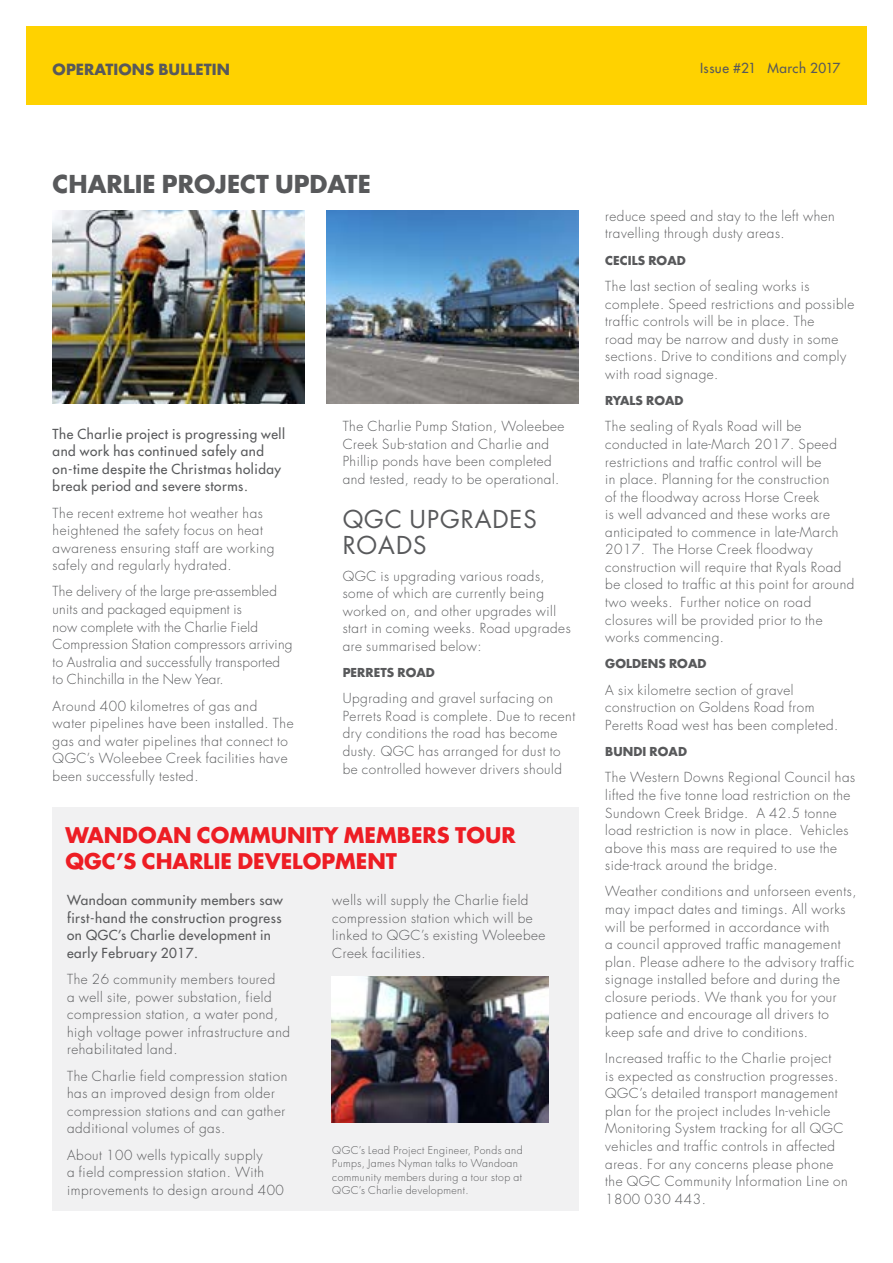
<style>
.page{position:relative;width:893px;height:1263px;background:#fff}
.page>*{position:absolute;margin:0;border:0;box-sizing:border-box;transform-origin:0 0}
.t1{font:700 24px "Futura";color:#58595b}
.t2{font:24px/26.2px "Futura";letter-spacing:.04em;color:#58595b}
.t3{font:700 21px/26.2px "Futura";color:#ed1d24}
.t4{font:700 15px "Futura";letter-spacing:.005em;color:#58595b}
.t5{font:300 13.5px/17.5px "Futura";letter-spacing:.04em;color:#58595b}
.t6{font:13.5px/17.5px "Futura";letter-spacing:.04em;color:#58595b}
.t7{font:300 13.5px/17.5px "Futura";letter-spacing:.02em;color:#58595b}
.t8{font:700 12px "Futura";letter-spacing:.005em;color:#58595b}
.t9{font:300 10.5px/13.2px "Futura";letter-spacing:.04em;color:#58595b}
</style>
<div class="page">
<img style="left:53px;top:210px;width:252px;height:193px">
<img style="left:326px;top:210px;width:253px;height:193px">
<div style="left:53px;top:807px;width:526px;height:403px;background:#f1f1f2"></div>
<img style="left:331px;top:977px;width:218px;height:146px">
<div style="left:26px;top:26px;width:841px;height:79px;background:#ffd200"></div>
<p class="t4" style="left:53px;top:59px;width:179px">OPERATIONS BULLETIN</p>
<p class="t6" style="left:700px;top:59px;width:142px">Issue #21 March 2017</p>
<h1 class="t1" style="left:53px;top:167px;width:320px">CHARLIE PROJECT UPDATE</h1>
<p class="t6" style="left:53px;top:425px;width:234px">The Charlie project is progressing well and work has continued safely and on-time despite the Christmas holiday break period and severe storms.</p>
<p class="t5" style="left:53px;top:504px;width:223px">The recent extreme hot weather has heightened the safety focus on heat awareness ensuring staff are working safely and regularly hydrated.</p>
<p class="t7" style="left:53px;top:583px;width:241px">The delivery of the large pre-assembled units and packaged equipment is<br>now complete with the Charlie Field Compression Station compressors arriving to Australia and successfully transported to Chinchilla in the New Year.</p>
<p class="t5" style="left:53px;top:697px;width:242px">Around 400 kilometres of gas and water pipelines have been installed. The gas and water pipelines that connect to QGC’s Woleebee Creek facilities have been successfully tested.</p>
<p class="t5" style="left:343px;top:418px;width:223px">The Charlie Pump Station, Woleebee Creek Sub-station and Charlie and Phillip ponds have been completed and tested, ready to be operational.</p>
<h1 class="t2" style="left:343px;top:506px;width:196px">QGC UPGRADES<br>ROADS</h1>
<p class="t5" style="left:343px;top:567px;width:230px">QGC is upgrading various roads, some of which are currently being worked on, and other upgrades will start in coming weeks. Road upgrades are summarised below:</p>
<p class="t8" style="left:343px;top:664px;width:94px">PERRETS ROAD</p>
<p class="t5" style="left:343px;top:690px;width:234px">Upgrading and gravel surfacing on Perrets Road is complete. Due to recent dry conditions the road has become dusty. QGC has arranged for dust to be controlled however drivers should</p>
<h2 class="t3" style="left:66px;top:821px;width:452px">WANDOAN COMMUNITY MEMBERS TOUR<br>QGC’S CHARLIE DEVELOPMENT</h2>
<p class="t6" style="left:67px;top:891px;width:217px">Wandoan community members saw first-hand the construction progress on QGC’s Charlie development in early February 2017.</p>
<p class="t5" style="left:67px;top:971px;width:224px">The 26 community members toured<br>a well site, power substation, field compression station, a water pond, high voltage power infrastructure and rehabilitated land.</p>
<p class="t5" style="left:67px;top:1067px;width:222px">The Charlie field compression station has an improved design from older compression stations and can gather additional volumes of gas.</p>
<p class="t5" style="left:67px;top:1146px;width:218px">About 100 wells typically supply<br>a field compression station. With improvements to design around 400</p>
<p class="t5" style="left:332px;top:891px;width:215px">wells will supply the Charlie field compression station which will be linked to QGC’s existing Woleebee<br>Creek facilities.</p>
<p class="t9" style="left:332px;top:1144px;width:192px">QGC’s Lead Project Engineer, Ponds and Pumps, James Nyman talks to Wandoan community members during a tour stop at QGC’s Charlie development.</p>
<p class="t5" style="left:605px;top:207px;width:231px">reduce speed and stay to the left when travelling through dusty areas.</p>
<p class="t8" style="left:605px;top:252px;width:82px">CECILS ROAD</p>
<p class="t5" style="left:605px;top:278px;width:251px">The last section of sealing works is complete. Speed restrictions and possible traffic controls will be in place. The<br>road may be narrow and dusty in some sections. Drive to conditions and comply with road signage.</p>
<p class="t8" style="left:605px;top:392px;width:80px">RYALS ROAD</p>
<p class="t5" style="left:605px;top:418px;width:251px">The sealing of Ryals Road will be conducted in late-March 2017. Speed restrictions and traffic control will be<br>in place. Planning for the construction<br>of the floodway across Horse Creek<br>is well advanced and these works are anticipated to commence in late-March 2017. The Horse Creek floodway construction will require that Ryals Road be closed to traffic at this point for around two weeks. Further notice on road closures will be provided prior to the works commencing.</p>
<p class="t8" style="left:605px;top:655px;width:103px">GOLDENS ROAD</p>
<p class="t5" style="left:605px;top:681px;width:235px">A six kilometre section of gravel construction on Goldens Road from<br>Peretts Road west has been completed.</p>
<p class="t8" style="left:605px;top:743px;width:83px">BUNDI ROAD</p>
<p class="t5" style="left:605px;top:769px;width:251px">The Western Downs Regional Council has lifted the five tonne load restriction on the Sundown Creek Bridge. A 42.5 tonne load restriction is now in place. Vehicles above this mass are required to use the side-track around the bridge.</p>
<p class="t5" style="left:605px;top:883px;width:253px">Weather conditions and unforseen events, may impact dates and timings. All works will be performed in accordance with<br>a council approved traffic management plan. Please adhere to the advisory traffic signage installed before and during the closure periods. We thank you for your patience and encourage all drivers to keep safe and drive to conditions.</p>
<p class="t5" style="left:605px;top:1050px;width:244px">Increased traffic to the Charlie project<br>is expected as construction progresses.<br>QGC’s detailed transport management plan for the project includes In-vehicle Monitoring System tracking for all QGC vehicles and traffic controls in affected areas. For any concerns please phone the QGC Community Information Line on 1800 030 443.</p>
</div>
